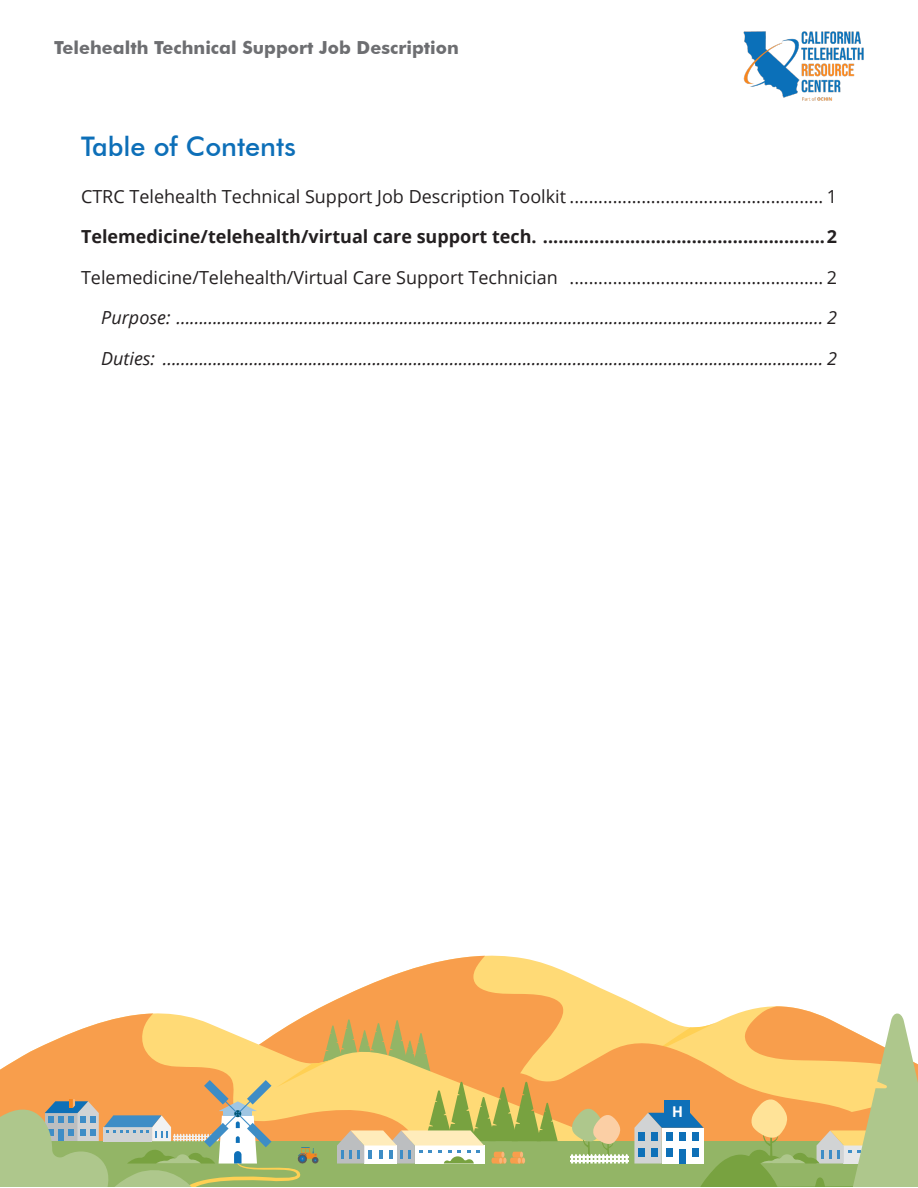
<style>
.page{position:relative;width:918px;height:1188px;background:#fff}
.page>*{position:absolute;margin:0;border:0;box-sizing:border-box;transform-origin:0 0}
.H2_Paragraph_Heading{font:500 27px "Futura BT";color:#0d6fb8}
.t1{font:italic 18px "Open Sans";color:#231f20}
.t2{font:18px "Open Sans";color:#231f20}
.t3{font:700 18px "Open Sans";color:#231f20}
.Header_Title{font:700 18px "Futura BT";color:#6d6e71}
.t4{font:700 17.1px "Calibri";color:#fff}
</style>
<div class="page">
<img style="left:743px;top:31px;width:121px;height:70px">
<svg style="left:480px;top:955px;width:159px;height:51px"></svg>
<svg style="left:339px;top:956px;width:226px;height:42px"></svg>
<svg style="left:323px;top:998px;width:286px;height:8px;fill:#f89e4c"></svg>
<svg style="left:0;top:1006px;width:918px;height:181px"></svg>
<div style="left:664px;top:1100px;width:25px;height:25px;background:#0e70b8"></div>
<p class="Header_Title" style="left:54px;top:37px;width:406px">Telehealth Technical Support Job Description</p>
<p class="H2_Paragraph_Heading" style="left:81px;top:130px;width:216px">Table of Contents</p>
<p class="t2" style="left:81px;top:184px;width:758px">CTRC Telehealth Technical Support Job Description Toolkit ..................................................... 1</p>
<p class="t3" style="left:81px;top:224px;width:758px">Telemedicine/telehealth/virtual care support tech. .......................................................2</p>
<p class="t2" style="left:81px;top:265px;width:758px">Telemedicine/Telehealth/Virtual Care Support Technician ..................................................... 2</p>
<p class="t1" style="left:101px;top:305px;width:737px">Purpose: .............................................................................................................................................. 2</p>
<p class="t1" style="left:101px;top:346px;width:737px">Duties: ................................................................................................................................................. 2</p>
<p class="t4" style="left:672px;top:1099px;width:12px">H</p>
</div>
